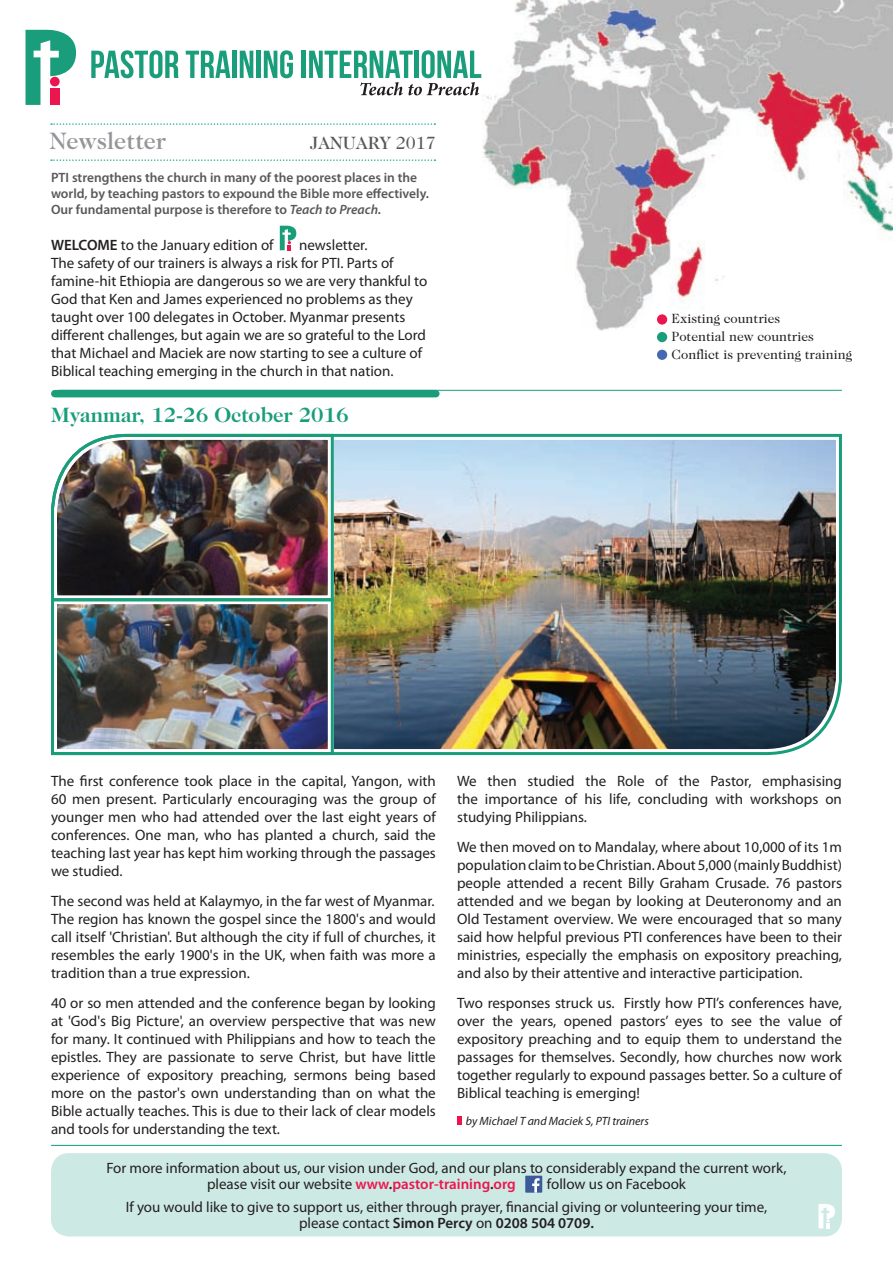
<style>
.page{position:relative;width:893px;height:1263px;background:#fff}
.page>*{position:absolute;margin:0;border:0;box-sizing:border-box;transform-origin:0 0}
.t1{font:500 24px "Caslon Two Twenty Four";color:#939598}
.t2{font:700 21px "Caslon Two Twenty Four";color:#199d7b}
.t3{font:500 18px "Caslon Two Twenty Four";color:#57585a}
.t4{font:15px/18px "Myriad Pro";color:#231f20;text-align:justify}
.t5{font:600 15px "Myriad Pro";color:#231f20}
.t6{font:600 13.5px/16.2px "Myriad Pro";color:#57585a}
.t7{font:13.5px/17.7px "Caslon Two Twenty Four";color:#231f20}
.t8{font:italic 12px "Myriad Pro";color:#231f20}
.s1{font-weight:400}
.s2{font-style:italic}
.s3{font-weight:600}
.s4{font-weight:600;color:#ed154e}
</style>
<div class="page">
<img style="left:482px;top:0;width:411px;height:330px">
<svg style="left:26px;top:29px;width:50px;height:76px"></svg>
<div style="left:50px;top:77px;width:10px;height:9px;background:#ec164f;border-radius:50%"></div>
<div style="left:50px;top:89px;width:10px;height:16px;background:#ec164f"></div>
<svg style="left:91px;top:50px;width:88px;height:28px"></svg>
<svg style="left:186px;top:51px;width:44px;height:27px"></svg>
<div style="left:232px;top:51px;width:5px;height:27px;background:#199d7b"></div>
<svg style="left:240px;top:51px;width:13px;height:27px"></svg>
<div style="left:256px;top:51px;width:5px;height:27px;background:#199d7b"></div>
<svg style="left:264px;top:50px;width:29px;height:28px"></svg>
<hr style="left:302px;top:51px;width:4px;height:27px;background:#199d7b">
<svg style="left:309px;top:50px;width:172px;height:45px"></svg>
<svg style="left:280px;top:225px;width:16px;height:25px"></svg>
<div style="left:51px;top:1153px;width:791px;height:83px;background:#cde9e3;border-radius:18px"></div>
<svg style="left:818px;top:1204px;width:17px;height:24px"></svg>
<div style="left:525px;top:1176px;width:17px;height:17px;background:#3c5a99"></div>
<svg style="left:532px;top:1178px;width:8px;height:15px"></svg>
<svg style="left:51px;top:159px;width:384px;height:2px"></svg>
<hr style="left:59px;top:390px;width:783px;height:1px;background:#199d7b">
<hr style="left:51px;top:1145px;width:791px;height:1px;background:#009b7a">
<svg style="left:51px;top:123px;width:384px;height:2px"></svg>
<div style="left:55px;top:390px;width:381px;height:7px;background:#199d7b"></div>
<div style="left:657px;top:314px;width:10px;height:11px;background:#ec164f;border-radius:50%"></div>
<div style="left:657px;top:332px;width:10px;height:10px;background:#199d7b;border-radius:50%"></div>
<div style="left:657px;top:350px;width:10px;height:10px;background:#4668b2;border-radius:50%"></div>
<svg style="left:457px;top:1116px;width:4px;height:9px"></svg>
<img style="left:51px;top:433px;width:791px;height:323px">
<img style="left:51px;top:433px;width:284px;height:170px">
<div style="left:51px;top:598px;width:283px;height:157px;border:3px solid #199d7b"></div>
<h1 class="t1" style="left:50px;top:127px;width:118px">Newsletter</h1>
<p class="t3" style="left:310px;top:133px;width:128px">JANUARY <span class="s1">2017</span></p>
<p class="t6" style="left:51px;top:169px;width:380px">PTI strengthens the church in many of the poorest places in the world, by teaching pastors to expound the Bible more effectively.<br>Our fundamental purpose is therefore to <span class="s2">Teach to Preach.</span></p>
<p class="t4" style="left:51px;top:236px;width:224px"><span class="s3">WELCOME</span> to the January edition of</p>
<p class="t4" style="left:51px;top:236px;width:378px;text-align:left;text-indent:248px">newsletter.<br>The safety of our trainers is always a risk for PTI. Parts of famine-hit Ethiopia are dangerous so we are very thankful to God that Ken and James experienced no problems as they taught over 100 delegates in October. Myanmar presents different challenges, but again we are so grateful to the Lord that Michael and Maciek are now starting to see a culture of Biblical teaching emerging in the church in that nation.</p>
<h2 class="t2" style="left:51px;top:402px;width:299px">Myanmar, 12-26 October 2016</h2>
<p class="t7" style="left:672px;top:310px;width:182px">Existing countries<br>Potential new countries<br>Conflict is preventing training</p>
<p class="t4" style="left:51px;top:772px;width:386px">The first conference took place in the capital, Yangon, with 60 men present. Particularly encouraging was the group of younger men who had attended over the last eight years of conferences. One man, who has planted a church, said the teaching last year has kept him working through the passages we studied.</p>
<p class="t4" style="left:51px;top:892px;width:386px">The second was held at Kalaymyo, in the far west of Myanmar.<br>The region has known the gospel since the 1800's and would call itself 'Christian'. But although the city if full of churches, it resembles the early 1900's in the UK, when faith was more a tradition than a true expression.</p>
<p class="t4" style="left:51px;top:994px;width:386px">40 or so men attended and the conference began by looking at 'God's Big Picture', an overview perspective that was new for many. It continued with Philippians and how to teach the epistles. They are passionate to serve Christ, but have little experience of expository preaching, sermons being based more on the pastor's own understanding than on what the Bible actually teaches. This is due to their lack of clear models and tools for understanding the text.</p>
<p class="t4" style="left:457px;top:772px;width:386px">We then studied the Role of the Pastor, emphasising the importance of his life, concluding with workshops on studying Philippians.</p>
<p class="t4" style="left:457px;top:838px;width:386px">We then moved on to Mandalay, where about 10,000 of its 1m population claim to be Christian. About 5,000 (mainly Buddhist) people attended a recent Billy Graham Crusade. 76 pastors attended and we began by looking at Deuteronomy and an Old Testament overview. We were encouraged that so many said how helpful previous PTI conferences have been to their ministries, especially the emphasis on expository preaching, and also by their attentive and interactive participation.</p>
<p class="t4" style="left:457px;top:994px;width:386px">Two responses struck us. Firstly how PTI’s conferences have, over the years, opened pastors’ eyes to see the value of expository preaching and to equip them to understand the passages for themselves. Secondly, how churches now work together regularly to expound passages better. So a culture of Biblical teaching is emerging!</p>
<p class="t8" style="left:466px;top:1113px;width:185px">by Michael T and Maciek S, PTI trainers</p>
<p class="t4" style="left:207px;top:1159px;width:581px;line-height:16.5px;text-indent:-101px">For more information about us, our vision under God, and our plans to considerably expand the current work, please visit our website <span class="s4">www</span><span class="s3">.</span><span class="s4">pastor-training</span><span class="s3">.</span><span class="s4">org</span></p>
<p class="t4" style="left:126px;top:1173px;width:643px;line-height:22.5px;text-indent:421px">follow us on Facebook<br>If you would like to give to support us, either through prayer, financial giving or volunteering your time,</p>
<p class="t5" style="left:299px;top:1214px;width:296px"><span class="s1">please contact</span> Simon Percy <span class="s1">on</span> 0208 504 0709.</p>
</div>
